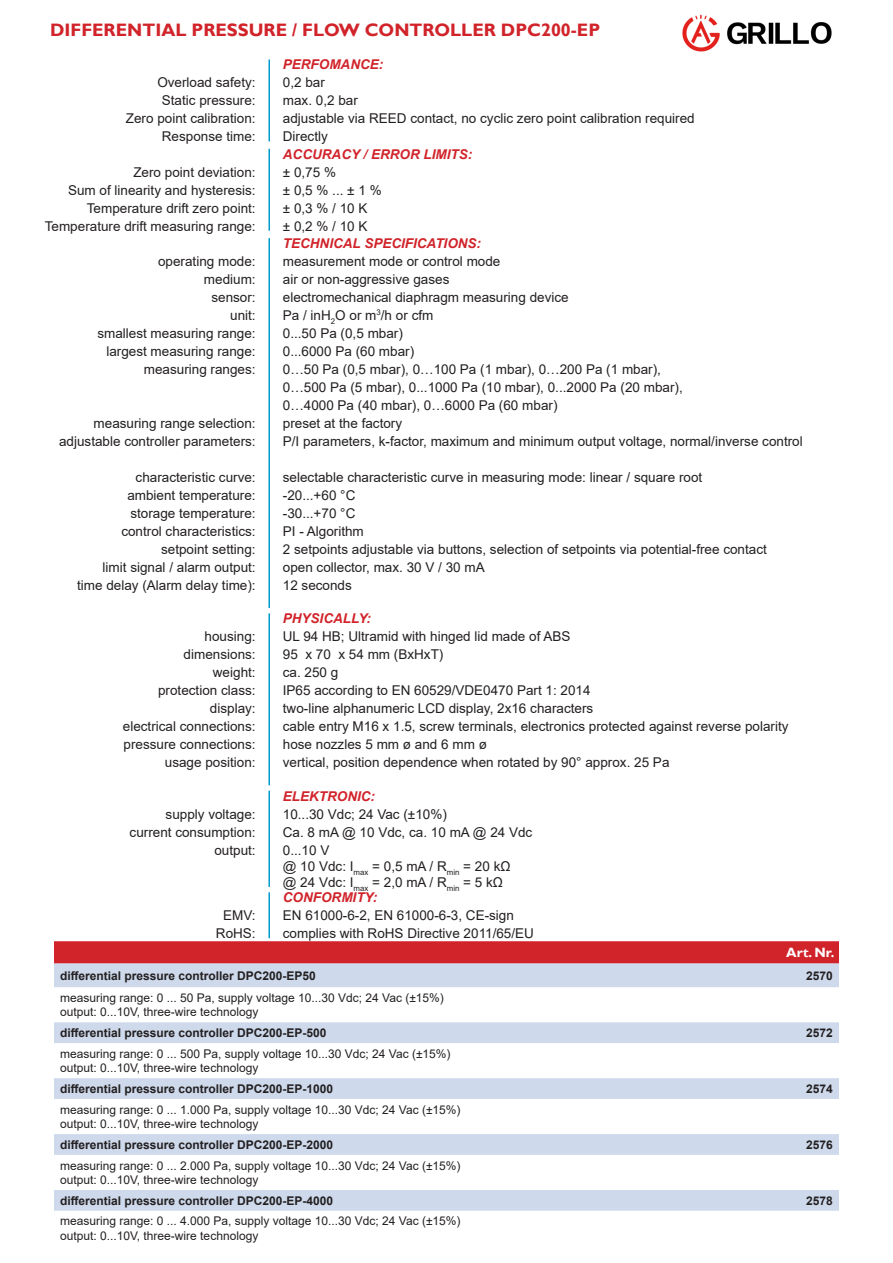
<style>
.page{position:relative;width:893px;height:1263px;background:#fff}
.page>*{position:absolute;margin:0;border:0;box-sizing:border-box;transform-origin:0 0}
.Überschrift_DRUCK_li{font:700 18px "Gill Sans";color:#d1232a}
.t1{font:13.5px "Arial";color:#231f20}
.t2{font:italic 700 13.5px "Arial";color:#d1232a}
.t3{font:700 13.5px "Gill Sans";color:#fff}
.t4{font:12px "Arial";color:#231f20}
.t5{font:700 12px "Arial";color:#231f20}
</style>
<div class="page">
<svg style="left:54px;top:941px;width:785px;height:46px"></svg>
<svg style="left:54px;top:1022px;width:785px;height:189px"></svg>
<hr style="left:268px;top:238px;width:2px;height:370px;background:#009acd">
<hr style="left:268px;top:892px;width:2px;height:46px;background:#009acd">
<hr style="left:268px;top:791px;width:2px;height:96px;background:#009acd">
<hr style="left:268px;top:613px;width:2px;height:172px;background:#009acd">
<hr style="left:268px;top:149px;width:2px;height:82px;background:#009acd">
<hr style="left:268px;top:60px;width:2px;height:81px;background:#009acd">
<img style="left:682px;top:14px;width:150px;height:38px">
<p class="Überschrift_DRUCK_li" style="left:50px;top:19px;width:552px">DIFFERENTIAL PRESSURE / FLOW CONTROLLER DPC200-EP</p>
<p class="t1" style="left:157px;top:73px;width:100px">Overload safety:</p>
<p class="t1" style="left:162px;top:91px;width:95px">Static pressure:</p>
<p class="t1" style="left:126px;top:109px;width:131px">Zero point calibration:</p>
<p class="t1" style="left:162px;top:127px;width:95px">Response time:</p>
<p class="t1" style="left:133px;top:163px;width:124px">Zero point deviation:</p>
<p class="t1" style="left:68px;top:181px;width:189px">Sum of linearity and hysteresis:</p>
<p class="t1" style="left:87px;top:199px;width:170px">Temperature drift zero point:</p>
<p class="t1" style="left:45px;top:217px;width:212px">Temperature drift measuring range:</p>
<p class="t1" style="left:158px;top:252px;width:99px">operating mode:</p>
<p class="t1" style="left:204px;top:270px;width:53px">medium:</p>
<p class="t1" style="left:211px;top:288px;width:46px">sensor:</p>
<p class="t1" style="left:230px;top:306px;width:27px">unit:</p>
<p class="t1" style="left:97px;top:324px;width:160px">smallest measuring range:</p>
<p class="t1" style="left:106px;top:342px;width:151px">largest measuring range:</p>
<p class="t1" style="left:144px;top:360px;width:113px">measuring ranges:</p>
<p class="t1" style="left:94px;top:414px;width:164px">measuring range selection:</p>
<p class="t1" style="left:59px;top:432px;width:198px">adjustable controller parameters:</p>
<p class="t1" style="left:136px;top:468px;width:122px">characteristic curve:</p>
<p class="t1" style="left:127px;top:486px;width:130px">ambient temperature:</p>
<p class="t1" style="left:130px;top:504px;width:127px">storage temperature:</p>
<p class="t1" style="left:121px;top:522px;width:136px">control characteristics:</p>
<p class="t1" style="left:161px;top:540px;width:96px">setpoint setting:</p>
<p class="t1" style="left:103px;top:558px;width:155px">limit signal / alarm output:</p>
<p class="t1" style="left:77px;top:576px;width:180px">time delay (Alarm delay time):</p>
<p class="t1" style="left:205px;top:627px;width:53px">housing:</p>
<p class="t1" style="left:184px;top:645px;width:74px">dimensions:</p>
<p class="t1" style="left:213px;top:663px;width:44px">weight:</p>
<p class="t1" style="left:158px;top:681px;width:99px">protection class:</p>
<p class="t1" style="left:210px;top:699px;width:47px">display:</p>
<p class="t1" style="left:123px;top:717px;width:134px">electrical connections:</p>
<p class="t1" style="left:124px;top:735px;width:134px">pressure connections:</p>
<p class="t1" style="left:165px;top:753px;width:92px">usage position:</p>
<p class="t1" style="left:166px;top:804px;width:92px">supply voltage:</p>
<p class="t1" style="left:130px;top:822px;width:128px">current consumption:</p>
<p class="t1" style="left:214px;top:840px;width:43px">output:</p>
<p class="t1" style="left:223px;top:906px;width:34px">EMV:</p>
<p class="t1" style="left:216px;top:924px;width:41px">RoHS:</p>
<p class="t2" style="left:283px;top:56px;width:102px">PERFOMANCE:</p>
<p class="t1" style="left:283px;top:73px;width:44px">0,2 bar</p>
<p class="t1" style="left:283px;top:91px;width:77px">max. 0,2 bar</p>
<p class="t1" style="left:283px;top:109px;width:413px">adjustable via REED contact, no cyclic zero point calibration required</p>
<p class="t1" style="left:283px;top:127px;width:46px">Directly</p>
<p class="t2" style="left:283px;top:145px;width:191px">ACCURACY / ERROR LIMITS:</p>
<p class="t1" style="left:283px;top:163px;width:55px">± 0,75 %</p>
<p class="t1" style="left:283px;top:181px;width:100px">± 0,5 % ... ± 1 %</p>
<p class="t1" style="left:283px;top:199px;width:86px">± 0,3 % / 10 K</p>
<p class="t1" style="left:283px;top:217px;width:86px">± 0,2 % / 10 K</p>
<p class="t2" style="left:283px;top:234px;width:200px">TECHNICAL SPECIFICATIONS:</p>
<p class="t1" style="left:283px;top:252px;width:219px">measurement mode or control mode</p>
<p class="t1" style="left:283px;top:270px;width:168px">air or non-aggressive gases</p>
<p class="t1" style="left:283px;top:288px;width:287px">electromechanical diaphragm measuring device</p>
<p class="t1" style="left:283px;top:306px;width:152px">Pa / inH<sub>2</sub>O or m<sup>3</sup>/h or cfm</p>
<p class="t1" style="left:283px;top:324px;width:122px">0...50 Pa (0,5 mbar)</p>
<p class="t1" style="left:283px;top:342px;width:133px">0...6000 Pa (60 mbar)</p>
<p class="t1" style="left:283px;top:360px;width:380px">0…50 Pa (0,5 mbar), 0…100 Pa (1 mbar), 0…200 Pa (1 mbar),</p>
<p class="t1" style="left:283px;top:378px;width:401px">0…500 Pa (5 mbar), 0...1000 Pa (10 mbar), 0...2000 Pa (20 mbar),</p>
<p class="t1" style="left:283px;top:396px;width:276px">0…4000 Pa (40 mbar), 0…6000 Pa (60 mbar)</p>
<p class="t1" style="left:283px;top:414px;width:121px">preset at the factory</p>
<p class="t1" style="left:283px;top:432px;width:521px">P/I parameters, k-factor, maximum and minimum output voltage, normal/inverse control</p>
<p class="t1" style="left:283px;top:468px;width:421px">selectable characteristic curve in measuring mode: linear / square root</p>
<p class="t1" style="left:283px;top:486px;width:74px">-20...+60 °C</p>
<p class="t1" style="left:283px;top:504px;width:74px">-30...+70 °C</p>
<p class="t1" style="left:283px;top:522px;width:83px">PI - Algorithm</p>
<p class="t1" style="left:283px;top:540px;width:486px">2 setpoints adjustable via buttons, selection of setpoints via potential-free contact</p>
<p class="t1" style="left:283px;top:558px;width:203px">open collector, max. 30 V / 30 mA</p>
<p class="t1" style="left:283px;top:576px;width:71px">12 seconds</p>
<p class="t2" style="left:283px;top:609px;width:90px">PHYSICALLY:</p>
<p class="t1" style="left:283px;top:627px;width:289px">UL 94 HB; Ultramid with hinged lid made of ABS</p>
<p class="t1" style="left:283px;top:645px;width:162px">95 x 70 x 54 mm (BxHxT)</p>
<p class="t1" style="left:283px;top:663px;width:57px">ca. 250 g</p>
<p class="t1" style="left:283px;top:681px;width:309px">IP65 according to EN 60529/VDE0470 Part 1: 2014</p>
<p class="t1" style="left:283px;top:699px;width:312px">two-line alphanumeric LCD display, 2x16 characters</p>
<p class="t1" style="left:283px;top:717px;width:507px">cable entry M16 x 1.5, screw terminals, electronics protected against reverse polarity</p>
<p class="t1" style="left:283px;top:735px;width:206px">hose nozzles 5 mm ø and 6 mm ø</p>
<p class="t1" style="left:283px;top:753px;width:388px">vertical, position dependence when rotated by 90° approx. 25 Pa</p>
<p class="t2" style="left:283px;top:787px;width:94px">ELEKTRONIC:</p>
<p class="t1" style="left:283px;top:804px;width:165px">10...30 Vdc; 24 Vac (±10%)</p>
<p class="t1" style="left:283px;top:822px;width:251px">Ca. 8 mA @ 10 Vdc, ca. 10 mA @ 24 Vdc</p>
<p class="t1" style="left:283px;top:840px;width:48px">0...10 V</p>
<p class="t1" style="left:283px;top:857px;width:229px">@ 10 Vdc: I<sub>max</sub> = 0,5 mA / R<sub>min</sub> = 20 kΩ</p>
<p class="t1" style="left:283px;top:873px;width:222px">@ 24 Vdc: I<sub>max</sub> = 2,0 mA / R<sub>min</sub> = 5 kΩ</p>
<p class="t2" style="left:283px;top:888px;width:96px">CONFORMITY:</p>
<p class="t1" style="left:283px;top:906px;width:233px">EN 61000-6-2, EN 61000-6-3, CE-sign</p>
<p class="t1" style="left:283px;top:924px;width:253px">complies with RoHS Directive 2011/65/EU</p>
<p class="t3" style="left:786px;top:944px;width:50px">Art. Nr.</p>
<p class="t5" style="left:60px;top:967px;width:257px">differential pressure controller DPC200-EP50</p>
<p class="t5" style="left:806px;top:967px;width:28px">2570</p>
<p class="t4" style="left:60px;top:989px;width:385px">measuring range: 0 ... 50 Pa, supply voltage 10...30 Vdc; 24 Vac (±15%)</p>
<p class="t4" style="left:60px;top:1004px;width:200px">output: 0...10V, three-wire technology</p>
<p class="t5" style="left:60px;top:1024px;width:268px">differential pressure controller DPC200-EP-500</p>
<p class="t5" style="left:806px;top:1024px;width:28px">2572</p>
<p class="t4" style="left:60px;top:1045px;width:392px">measuring range: 0 ... 500 Pa, supply voltage 10...30 Vdc; 24 Vac (±15%)</p>
<p class="t4" style="left:60px;top:1060px;width:200px">output: 0...10V, three-wire technology</p>
<p class="t5" style="left:60px;top:1080px;width:275px">differential pressure controller DPC200-EP-1000</p>
<p class="t5" style="left:806px;top:1080px;width:28px">2574</p>
<p class="t4" style="left:60px;top:1101px;width:402px">measuring range: 0 ... 1.000 Pa, supply voltage 10...30 Vdc; 24 Vac (±15%)</p>
<p class="t4" style="left:60px;top:1115px;width:200px">output: 0...10V, three-wire technology</p>
<p class="t5" style="left:60px;top:1136px;width:275px">differential pressure controller DPC200-EP-2000</p>
<p class="t5" style="left:806px;top:1136px;width:28px">2576</p>
<p class="t4" style="left:60px;top:1157px;width:402px">measuring range: 0 ... 2.000 Pa, supply voltage 10...30 Vdc; 24 Vac (±15%)</p>
<p class="t4" style="left:60px;top:1171px;width:200px">output: 0...10V, three-wire technology</p>
<p class="t5" style="left:60px;top:1192px;width:275px">differential pressure controller DPC200-EP-4000</p>
<p class="t5" style="left:806px;top:1192px;width:28px">2578</p>
<p class="t4" style="left:60px;top:1213px;width:402px">measuring range: 0 ... 4.000 Pa, supply voltage 10...30 Vdc; 24 Vac (±15%)</p>
<p class="t4" style="left:60px;top:1227px;width:200px">output: 0...10V, three-wire technology</p>
</div>
